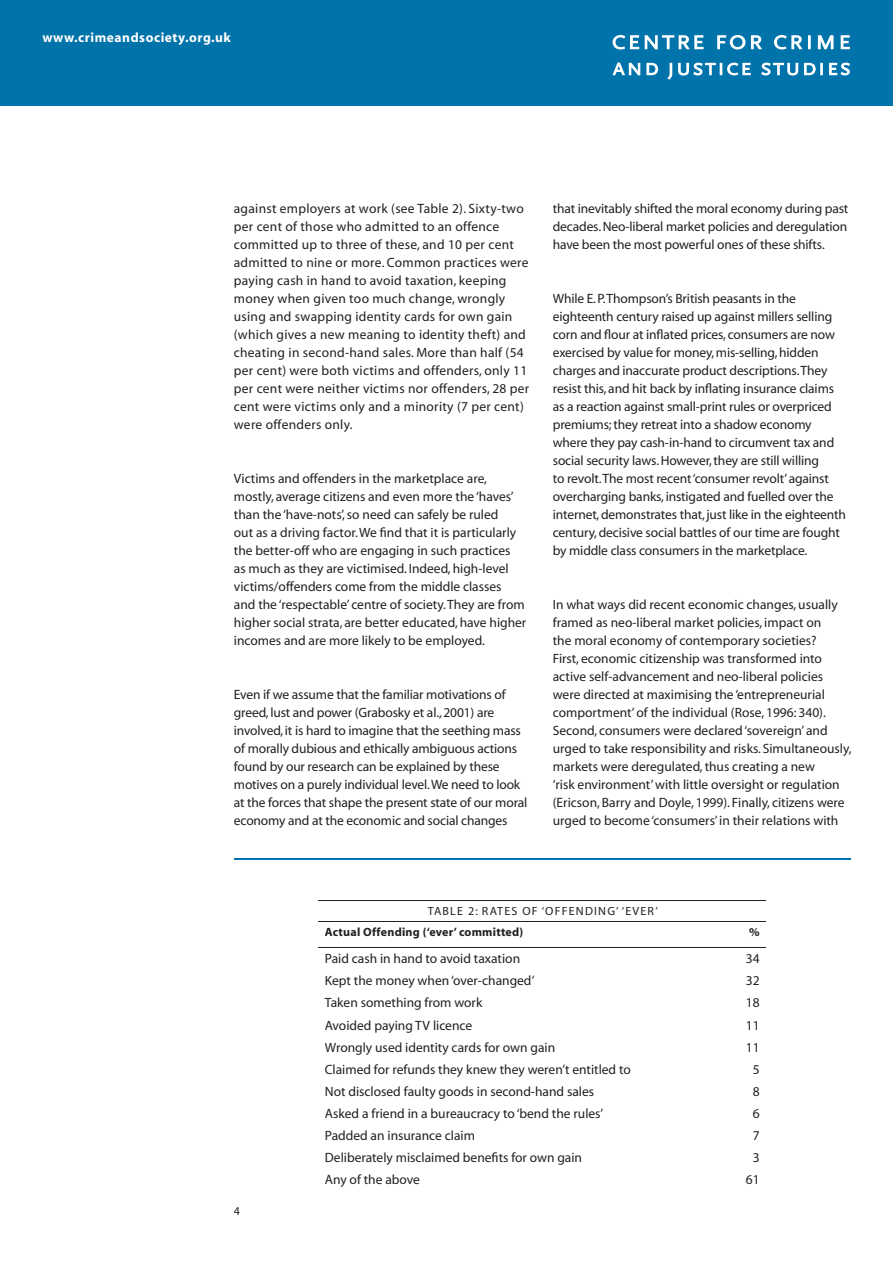
<style>
.page{position:relative;width:893px;height:1263px;background:#fff}
.page>*{position:absolute;margin:0;border:0;box-sizing:border-box;transform-origin:0 0}
.t1{font:13.5px/18px "Myriad";color:#231f20}
.t2{font:13.5px/18px "Myriad";letter-spacing:.02em;color:#231f20}
.t3{font:700 13.5px "Myriad";letter-spacing:.04em;color:#fff}
.t4{font:700 12px "Myriad";letter-spacing:.02em;color:#231f20}
.t5{font:12px "Myriad";letter-spacing:.1em;color:#231f20}
</style>
<div class="page">
<div style="left:0;top:0;width:893px;height:106px;background:#0073ab"></div>
<svg style="left:612px;top:63px;width:28px;height:12px"></svg>
<svg style="left:646px;top:63px;width:12px;height:12px"></svg>
<svg style="left:667px;top:63px;width:5px;height:17px"></svg>
<svg style="left:678px;top:63px;width:73px;height:13px"></svg>
<svg style="left:761px;top:63px;width:37px;height:13px"></svg>
<svg style="left:804px;top:63px;width:19px;height:12px"></svg>
<svg style="left:829px;top:63px;width:21px;height:12px"></svg>
<svg style="left:613px;top:35px;width:26px;height:14px"></svg>
<svg style="left:645px;top:35px;width:59px;height:14px"></svg>
<svg style="left:717px;top:35px;width:28px;height:14px"></svg>
<svg style="left:751px;top:35px;width:11px;height:14px"></svg>
<svg style="left:774px;top:35px;width:28px;height:14px"></svg>
<svg style="left:808px;top:35px;width:3px;height:14px"></svg>
<svg style="left:818px;top:35px;width:15px;height:14px"></svg>
<svg style="left:841px;top:35px;width:9px;height:14px"></svg>
<hr style="left:319px;top:900px;width:388px;height:1px;background:#231f20">
<hr style="left:707px;top:900px;width:59px;height:1px;background:#231f20">
<hr style="left:319px;top:921px;width:388px;height:1px;background:#231f20">
<hr style="left:707px;top:921px;width:59px;height:1px;background:#231f20">
<hr style="left:319px;top:947px;width:388px;height:1px;background:#231f20">
<hr style="left:707px;top:947px;width:59px;height:1px;background:#231f20">
<hr style="left:234px;top:858px;width:616px;height:2px;background:#0073ab">
<p class="t3" style="left:43px;top:31px;width:190px">www.crimeandsociety.org.uk</p>
<p class="t2" style="left:234px;top:200px;width:297px">against employers at work (see Table 2). Sixty-two per cent of those who admitted to an offence committed up to three of these, and 10 per cent admitted to nine or more. Common practices were paying cash in hand to avoid taxation, keeping money when given too much change, wrongly using and swapping identity cards for own gain (which gives a new meaning to identity theft) and cheating in second-hand sales. More than half (54 per cent) were both victims and offenders, only 11 per cent were neither victims nor offenders, 28 per cent were victims only and a minority (7 per cent) were offenders only.</p>
<p class="t1" style="left:234px;top:470px;width:294px">Victims and offenders in the marketplace are, mostly, average citizens and even more the ‘haves’ than the ‘have-nots’, so need can safely be ruled<br>out as a driving factor. We find that it is particularly the better-off who are engaging in such practices<br>as much as they are victimised. Indeed, high-level victims/offenders come from the middle classes and the ‘respectable’ centre of society. They are from higher social strata, are better educated, have higher incomes and are more likely to be employed.</p>
<p class="t1" style="left:234px;top:686px;width:295px">Even if we assume that the familiar motivations of greed, lust and power (Grabosky et al., 2001) are involved, it is hard to imagine that the seething mass of morally dubious and ethically ambiguous actions found by our research can be explained by these motives on a purely individual level. We need to look at the forces that shape the present state of our moral economy and at the economic and social changes</p>
<p class="t1" style="left:553px;top:200px;width:297px;text-align:justify">that inevitably shifted the moral economy during past decades. Neo-liberal market policies and deregulation have been the most powerful ones of these shifts.</p>
<p class="t1" style="left:553px;top:290px;width:295px">While E. P. Thompson’s British peasants in the eighteenth century raised up against millers selling corn and flour at inflated prices, consumers are now exercised by value for money, mis-selling, hidden charges and inaccurate product descriptions. They resist this, and hit back by inflating insurance claims as a reaction against small-print rules or overpriced premiums; they retreat into a shadow economy where they pay cash-in-hand to circumvent tax and social security laws. However, they are still willing<br>to revolt. The most recent ‘consumer revolt’ against overcharging banks, instigated and fuelled over the internet, demonstrates that, just like in the eighteenth century, decisive social battles of our time are fought by middle class consumers in the marketplace.</p>
<p class="t1" style="left:553px;top:596px;width:300px">In what ways did recent economic changes, usually framed as neo-liberal market policies, impact on<br>the moral economy of contemporary societies?<br>First, economic citizenship was transformed into active self-advancement and neo-liberal policies were directed at maximising the ‘entrepreneurial comportment’ of the individual (Rose, 1996: 340).<br>Second, consumers were declared ‘sovereign’ and urged to take responsibility and risks. Simultaneously, markets were deregulated, thus creating a new<br>‘risk environment’ with little oversight or regulation (Ericson, Barry and Doyle, 1999). Finally, citizens were urged to become ‘consumers’ in their relations with</p>
<p class="t5" style="left:234px;top:1205px;width:8px">4</p>
<p class="t5" style="left:428px;top:905px;width:232px">TABLE 2: RATES OF ‘OFFENDING’ ‘EVER’</p>
<p class="t4" style="left:325px;top:926px;width:200px">Actual Offending (‘ever’ committed)</p>
<p class="t4" style="left:749px;top:926px;width:12px">%</p>
<p class="t1" style="left:325px;top:950px;width:197px">Paid cash in hand to avoid taxation</p>
<p class="t1" style="left:746px;top:950px;width:15px">34</p>
<p class="t1" style="left:325px;top:972px;width:211px">Kept the money when ‘over-changed’</p>
<p class="t1" style="left:746px;top:972px;width:15px">32</p>
<p class="t1" style="left:325px;top:994px;width:159px">Taken something from work</p>
<p class="t1" style="left:746px;top:994px;width:15px">18</p>
<p class="t1" style="left:325px;top:1016px;width:149px">Avoided paying TV licence</p>
<p class="t1" style="left:746px;top:1016px;width:15px">11</p>
<p class="t1" style="left:325px;top:1039px;width:232px">Wrongly used identity cards for own gain</p>
<p class="t1" style="left:746px;top:1039px;width:15px">11</p>
<p class="t1" style="left:325px;top:1061px;width:308px">Claimed for refunds they knew they weren’t entitled to</p>
<p class="t1" style="left:753px;top:1061px;width:8px">5</p>
<p class="t1" style="left:325px;top:1083px;width:271px">Not disclosed faulty goods in second-hand sales</p>
<p class="t1" style="left:753px;top:1083px;width:8px">8</p>
<p class="t1" style="left:325px;top:1105px;width:280px">Asked a friend in a bureaucracy to ‘bend the rules’</p>
<p class="t1" style="left:753px;top:1105px;width:8px">6</p>
<p class="t1" style="left:325px;top:1127px;width:152px">Padded an insurance claim</p>
<p class="t1" style="left:753px;top:1127px;width:8px">7</p>
<p class="t1" style="left:325px;top:1149px;width:259px">Deliberately misclaimed benefits for own gain</p>
<p class="t1" style="left:753px;top:1149px;width:8px">3</p>
<p class="t1" style="left:325px;top:1171px;width:97px">Any of the above</p>
<p class="t1" style="left:746px;top:1171px;width:15px">61</p>
</div>
